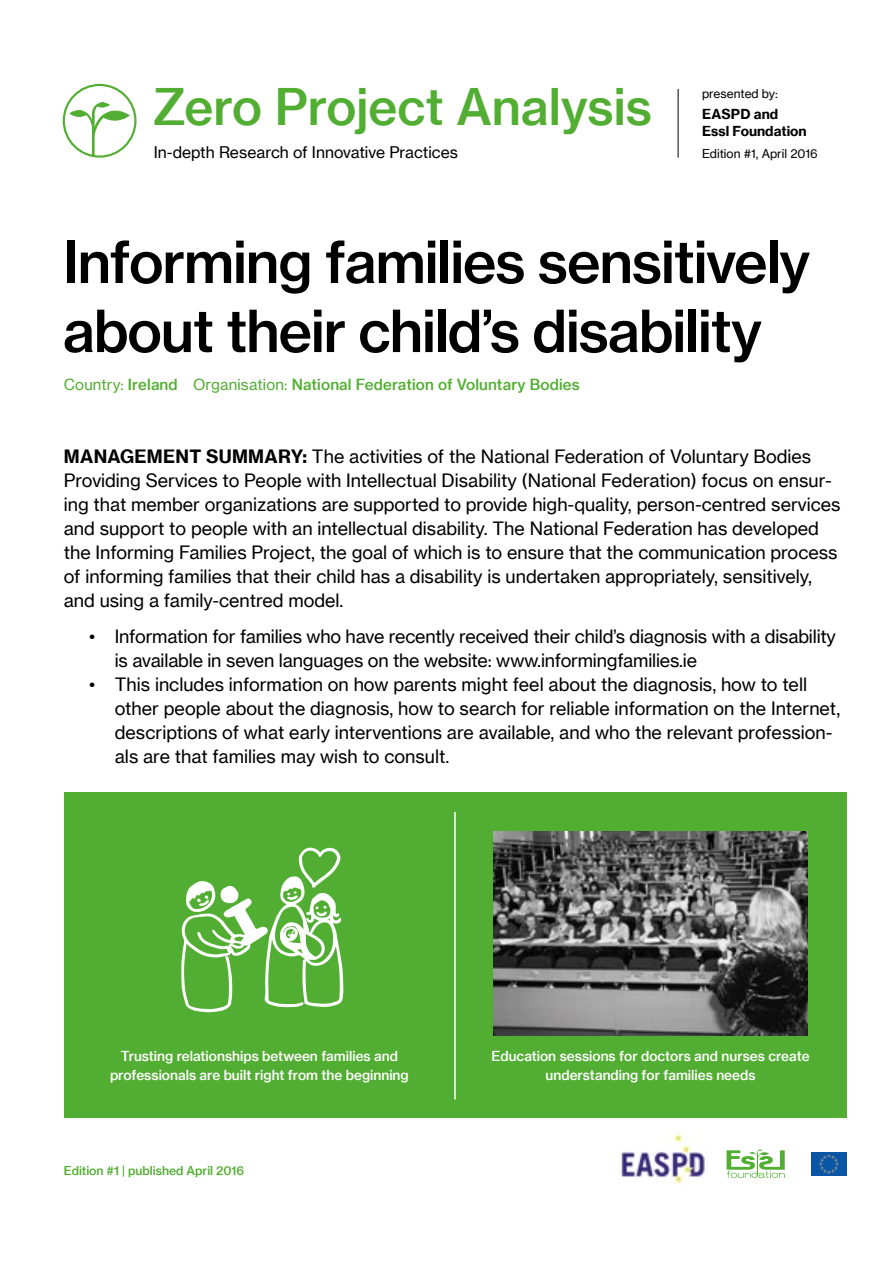
<style>
.page{position:relative;width:893px;height:1263px;background:#fff}
.page>*{position:absolute;margin:0;border:0;box-sizing:border-box;transform-origin:0 0}
.H3-Titel-Headline{font:57px/69px "N Haas Grotesk TX Pro 65 Md";letter-spacing:-.02em;color:#000}
.H-Anaylsis-Kopf{font:49.35px "N Haas Grotesk TX Pro 65 Md";color:#52ae32}
.P-Management_Summary{font:18px/24px "N Haas Grotesk TX Pro 55 Rg";color:#000}
.H2-Titel-Beisatz-Ana{font:15.75px "N Haas Grotesk TX Pro 55 Rg";color:#000}
.H4-Titel-Unterzeile{font:15px "N Haas Grotesk TX Pro 65 Md";letter-spacing:.01em;color:#52ae32}
.t1{font:13.5px/19.2px "N Haas Grotesk TX Pro 65 Md";color:#fff;text-align:center}
.P-Fliesstext{font:13.5px "N Haas Grotesk TX Pro 75 Bd";color:#000}
.P-Fliesstext-2{font:12px "N Haas Grotesk TX Pro 55 Rg";color:#000}
.t2{font:12px "N Haas Grotesk TX Pro 65 Md";color:#52ae32}
.s1{font-family:"N Haas Grotesk TX Pro 55 Rg"}
.s2{font-family:"N Haas Grotesk TX Pro 75 Bd"}
</style>
<div class="page">
<div style="left:64px;top:793px;width:782px;height:325px;background:#52ae32"></div>
<hr style="left:454px;top:812px;width:2px;height:287px;background:#fff">
<svg style="left:181px;top:847px;width:162px;height:165px"></svg>
<img style="left:493px;top:831px;width:315px;height:205px">
<hr style="left:678px;top:89px;width:1px;height:69px;background:#000">
<svg style="left:69px;top:102px;width:61px;height:55px"></svg>
<div style="left:63px;top:84px;width:74px;height:74px;border:2px solid #52ae32;border-radius:50%"></div>
<img style="left:621px;top:1132px;width:85px;height:52px">
<img style="left:811px;top:1152px;width:35px;height:23px">
<svg style="left:727px;top:1149px;width:58px;height:29px"></svg>
<p class="H-Anaylsis-Kopf" style="left:153px;top:77px;width:501px">Zero Project Analysis</p>
<p class="P-Fliesstext-2" style="left:702px;top:87px;width:77px">presented by:</p>
<p class="P-Fliesstext" style="left:702px;top:106px;width:78px">EASPD and</p>
<p class="P-Fliesstext" style="left:702px;top:122px;width:106px">Essl Foundation</p>
<p class="P-Fliesstext-2" style="left:702px;top:146px;width:117px">Edition #1, April 2016</p>
<h2 class="H2-Titel-Beisatz-Ana" style="left:154px;top:142px;width:306px">In-depth Research of Innovative Practices</h2>
<h3 class="H3-Titel-Headline" style="left:63px;top:228px;width:749px">Informing families sensitively about their child’s disability</h3>
<h4 class="H4-Titel-Unterzeile" style="left:64px;top:375px;width:517px"><span class="s1">Country:</span> Ireland <span class="s1">Organisation:</span> National Federation of Voluntary Bodies</h4>
<p class="P-Management_Summary" style="left:64px;top:444px;width:778px"><span class="s2">MANAGEMENT SUMMARY:</span> The activities of the National Federation of Voluntary Bodies Providing Services to People with Intellectual Disability (National Federation) focus on ensur&shy;ing that member organizations are supported to provide high-quality, person-centred services and support to people with an intellectual disability. The National Federation has developed the Informing Families Project, the goal of which is to ensure that the communication process of informing families that their child has a disability is undertaken appropriately, sensitively, and using a family-centred model.</p>
<p class="P-Management_Summary" style="left:115px;top:625px;width:723px;text-indent:-26px">• Information for families who have recently received their child’s diagnosis with a disability is available in seven languages on the website: www.informingfamilies.ie</p>
<p class="P-Management_Summary" style="left:115px;top:673px;width:727px;text-indent:-26px">• This includes information on how parents might feel about the diagnosis, how to tell other people about the diagnosis, how to search for reliable information on the Internet, descriptions of what early interventions are available, and who the relevant profession&shy;als are that families may wish to consult.</p>
<p class="t1" style="left:110px;top:1046px;width:300px">Trusting relationships between families and professionals are built right from the beginning</p>
<p class="t1" style="left:492px;top:1046px;width:320px">Education sessions for doctors and nurses create understanding for families needs</p>
<p class="t2" style="left:64px;top:1163px;width:182px">Edition #1 | published April 2016</p>
</div>
